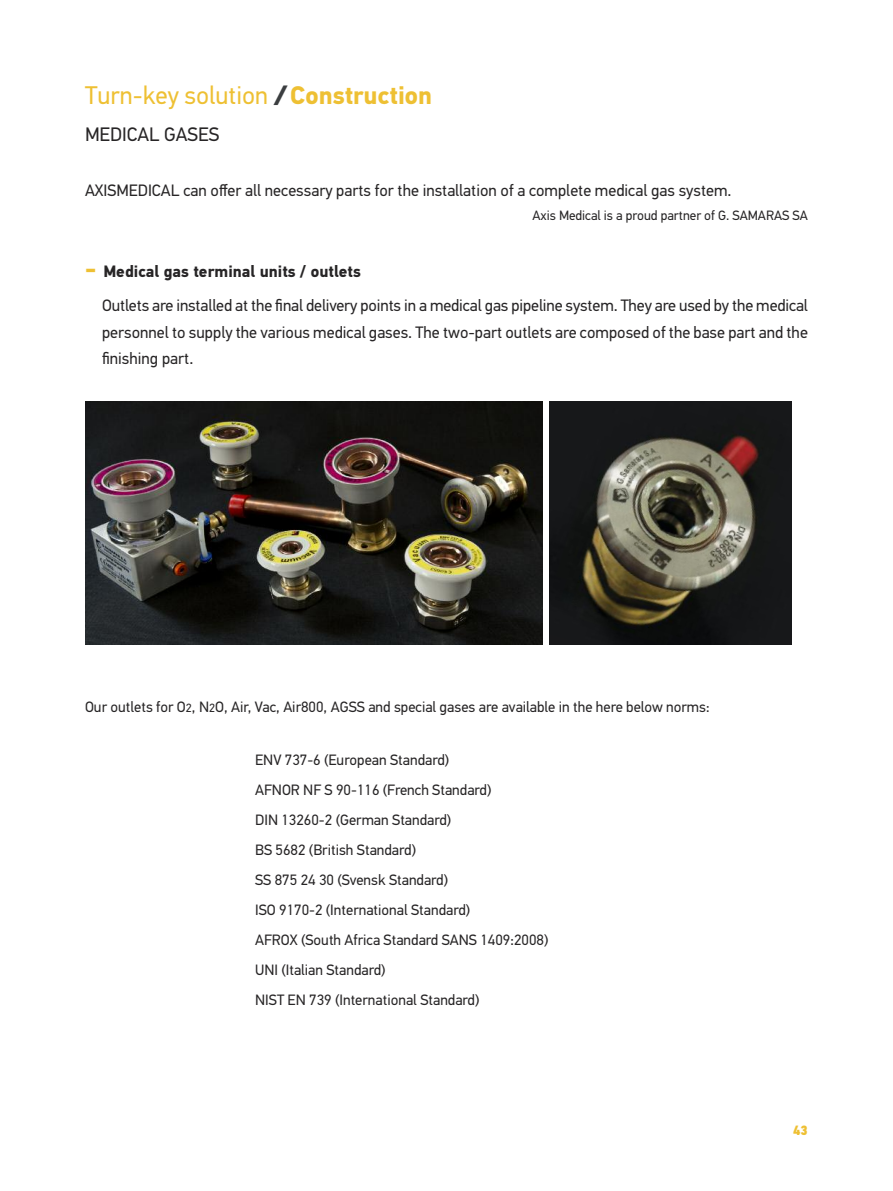
<style>
.page{position:relative;width:893px;height:1191px;background:#fff}
.page>*{position:absolute;margin:0;border:0;box-sizing:border-box;transform-origin:0 0}
.t1{font:25.5px "PF Din Text Pro";color:#eec033}
.t2{font:19.5px "PF Din Text Pro";color:#272526}
.t3{font:16.5px/34px "PF Din Text Pro";color:#272526}
.t4{font:15px/30px "PF Din Text Pro";color:#272526}
.t5{font:13.5px "PF Din Text Pro";color:#272526}
.t6{font:13.5px "PF Din Text Cond Pro X Black";color:#eec033}
.s1{font-weight:900;font-style:italic;color:#3b3e40}
.s2{font-weight:700}
.s3{font-weight:700;font-size:25.5px;color:#eec033}
.s4{font-size:12px}
</style>
<div class="page">
<img style="left:550px;top:402px;width:241px;height:242px">
<img style="left:85px;top:402px;width:458px;height:242px">
<h1 class="t1" style="left:85px;top:80px;width:349px">Τurn-key solution <span class="s1">/</span> <span class="s2">Construction</span></h1>
<h2 class="t2" style="left:85px;top:122px;width:136px">MEDICAL GASES</h2>
<p class="t3" style="left:85px;top:173px;width:648px">AXISMEDICAL can offer all necessary parts for the installation of a complete medical gas system.</p>
<p class="t5" style="left:532px;top:207px;width:277px">Axis Medical is a proud partner of G. SAMARAS SA</p>
<p class="t3" style="left:102px;top:254px;width:707px;text-indent:-17px"><span class="s3">-</span> <span class="s2">Medical gas terminal units / outlets<br></span>Outlets are installed at the final delivery points in a medical gas pipeline system. They are used by the medical</p>
<p class="t3" style="left:102px;top:319px;width:707px;line-height:26.4px">personnel to supply the various medical gases. The two-part outlets are composed of the base part and the finishing part.</p>
<p class="t4" style="left:85px;top:691px;width:626px">Our outlets for O<span class="s4">2</span>, N<span class="s4">2</span>O, Air, Vac, Air800, AGSS and special gases are available in the here below norms:</p>
<p class="t4" style="left:255px;top:744px;width:295px">ENV 737-6 (European Standard)<br>AFNOR NF S 90-116 (French Standard)<br>DIN 13260-2 (German Standard)<br>BS 5682 (British Standard)<br>SS 875 24 30 (Svensk Standard)<br>ISO 9170-2 (International Standard)<br>AFROX (South Africa Standard SANS 1409:2008)<br>UNI (Italian Standard)<br>NIST EN 739 (International Standard)</p>
<p class="t6" style="left:793px;top:1121px;width:16px">43</p>
</div>
